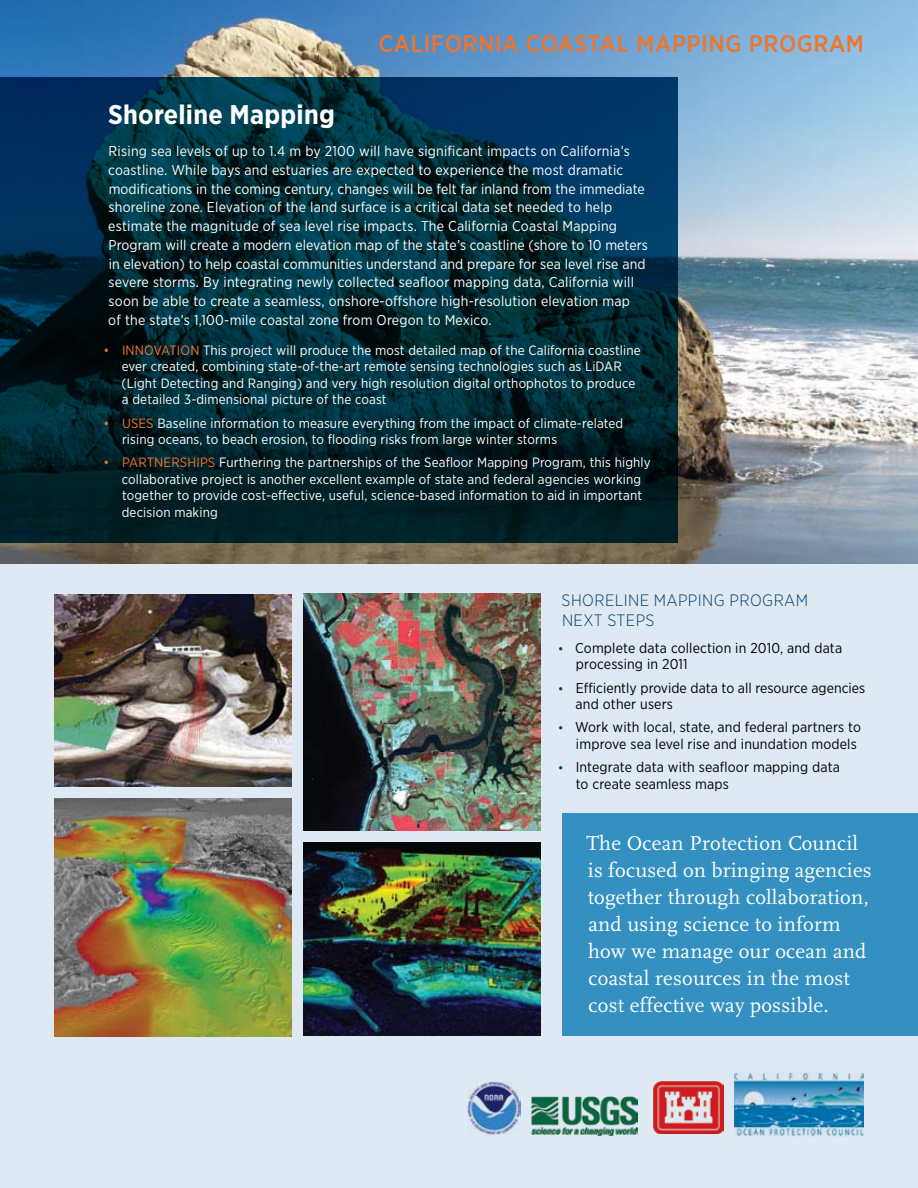
<style>
.page{position:relative;width:918px;height:1188px;background:#fff}
.page>*{position:absolute;margin:0;border:0;box-sizing:border-box;transform-origin:0 0}
.t1{font:700 27px "Gotham Narrow";letter-spacing:.01em;color:#fff}
.t2{font:500 24px "Gotham Narrow";letter-spacing:.025em;color:#ee752e}
.t3{font:21px/27px "Scala";letter-spacing:.01em;color:#fff}
.t4{font:300 16.5px/19.5px "Gotham Narrow";letter-spacing:.025em;color:#00406a}
.t5{font:14.25px/18.8px "Gotham Narrow";letter-spacing:.015em;color:#fff}
.t6{font:14.25px/16.5px "Gotham Narrow";letter-spacing:.01em;color:#000}
.t7{font:13.5px/16.5px "Gotham Narrow";letter-spacing:.01em;color:#fff}
.s1{color:#ee752e}
.s2{font-weight:500;font-size:12px;color:#00406a}
</style>
<div class="page">
<div style="left:0;top:476px;width:918px;height:712px;background:#dee9f3"></div>
<img style="left:0;top:0;width:918px;height:564px">
<svg style="left:0;top:77px;width:678px;height:466px"></svg>
<img style="left:735px;top:1072px;width:129px;height:64px">
<img style="left:467px;top:1082px;width:53px;height:53px">
<img style="left:532px;top:1096px;width:106px;height:40px">
<div style="left:562px;top:813px;width:356px;height:223px;background:#3390c0"></div>
<img style="left:654px;top:1081px;width:70px;height:53px">
<img style="left:54px;top:594px;width:237px;height:193px">
<img style="left:303px;top:842px;width:238px;height:193px">
<img style="left:303px;top:593px;width:238px;height:238px">
<img style="left:54px;top:799px;width:237px;height:237px">
<h2 class="t2" style="left:378px;top:28px;width:483px">CALIFORNIA COASTAL MAPPING PROGRAM</h2>
<h1 class="t1" style="left:108px;top:97px;width:228px">Shoreline Mapping</h1>
<p class="t5" style="left:108px;top:141px;width:541px">Rising sea levels of up to 1.4 m by 2100 will have significant impacts on California’s coastline. While bays and estuaries are expected to experience the most dramatic modifications in the coming century, changes will be felt far inland from the immediate shoreline zone. Elevation of the land surface is a critical data set needed to help estimate the magnitude of sea level rise impacts. The California Coastal Mapping Program will create a modern elevation map of the state’s coastline (shore to 10 meters in elevation) to help coastal communities understand and prepare for sea level rise and severe storms. By integrating newly collected seafloor mapping data, California will soon be able to create a seamless, onshore-offshore high-resolution elevation map<br>of the state’s 1,100-mile coastal zone from Oregon to Mexico.</p>
<p class="t7" style="left:121px;top:342px;width:521px;text-indent:-18px"><span class="s1">• INNOVATION</span> This project will produce the most detailed map of the California coastline ever created, combining state-of-the-art remote sensing technologies such as LiDAR (Light Detecting and Ranging) and very high resolution digital orthophotos to produce a detailed 3-dimensional picture of the coast</p>
<p class="t7" style="left:122px;top:414px;width:503px;text-indent:-19px"><span class="s1">• USES</span> Baseline information to measure everything from the impact of climate-related rising oceans, to beach erosion, to flooding risks from large winter storms</p>
<p class="t7" style="left:122px;top:454px;width:530px;text-indent:-18px"><span class="s1">• PARTNERSHIPS</span> Furthering the partnerships of the Seafloor Mapping Program, this highly collaborative project is another excellent example of state and federal agencies working together to provide cost-effective, useful, science-based information to aid in important decision making</p>
<p class="t4" style="left:562px;top:590px;width:248px">SHORELINE MAPPING PROGRAM<br>NEXT STEPS</p>
<p class="t6" style="left:576px;top:639px;width:268px;text-indent:-18px"><span class="s2">•</span> Complete data collection in 2010, and data processing in 2011</p>
<p class="t6" style="left:576px;top:679px;width:291px;text-indent:-17px"><span class="s2">•</span> Efficiently provide data to all resource agencies and other users</p>
<p class="t6" style="left:558px;top:719px;width:304px;text-align:right"><span class="s2">•</span> Work with local, state, and federal partners to improve sea level rise and inundation models</p>
<p class="t6" style="left:576px;top:759px;width:266px;text-indent:-17px"><span class="s2">•</span> Integrate data with seafloor mapping data to create seamless maps</p>
<h3 class="t3" style="left:586px;top:830px;width:287px">The Ocean Protection Council is focused on bringing agencies together through collaboration, and using science to inform how we manage our ocean and coastal resources in the most cost effective way possible.</h3>
</div>
